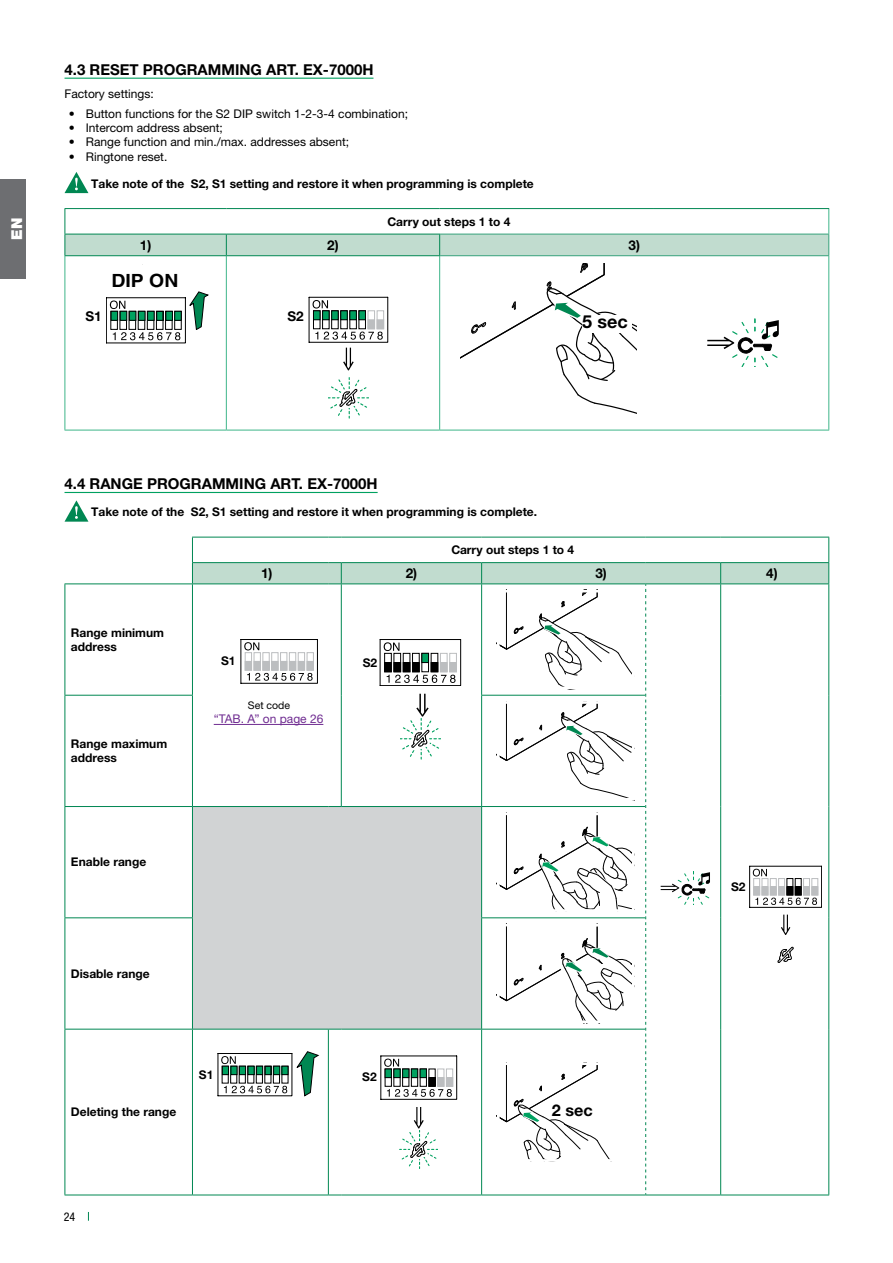
<style>
.page{position:relative;width:893px;height:1263px;background:#fff}
.page>*{position:absolute;margin:0;border:0;box-sizing:border-box;transform-origin:0 0}
.t1{font:700 18.15px "Helvetica";color:#000;scale:1.07 1}
.t2{font:700 18px "Helvetica Neue LTW1 G";color:#000}
.t3{font:700 16.2px "Helvetica Neue LTW1 G";color:#000}
.t4{font:700 15px "Helvetica Neue LTW1 G";color:#000}
.t5{font:900 15px "Helvetica Neue LTW1 G";color:#fff}
.t6{font:700 13.5px "Helvetica Neue LTW1 G";color:#000}
.t7{font:700 12px/14.4px "Helvetica Neue LTW1 G";color:#000}
.t8{font:12px "Helvetica Neue LTW1 G";color:#000}
.t9{font:12px "Helvetica Neue LTW1 G";color:#6f2c91}
.t10{font:condensed 12px "Helvetica Neue LTW1 G";color:#000}
.t11{font:10.5px "Helvetica Neue LTW1 G";color:#000}
</style>
<div class="page">
<div style="left:0;top:179px;width:26px;height:100px;background:#6d6e71"></div>
<hr style="left:65px;top:78px;width:308px;height:1px;background:#00a160">
<hr style="left:65px;top:492px;width:313px;height:1px;background:#00a160">
<svg style="left:65px;top:172px;width:23px;height:21px"></svg>
<hr style="left:65px;top:256px;width:1px;height:174px;background:#3eb589">
<hr style="left:226px;top:256px;width:1px;height:174px;background:#3eb589">
<hr style="left:439px;top:256px;width:1px;height:174px;background:#3eb589">
<hr style="left:828px;top:256px;width:1px;height:174px;background:#3eb589">
<hr style="left:65px;top:430px;width:161px;height:1px;background:#3eb589">
<hr style="left:226px;top:430px;width:214px;height:1px;background:#3eb589">
<hr style="left:440px;top:430px;width:213px;height:1px;background:#3eb589">
<hr style="left:653px;top:430px;width:176px;height:1px;background:#3eb589">
<hr style="left:65px;top:208px;width:161px;height:1px;background:#008752">
<hr style="left:226px;top:208px;width:214px;height:1px;background:#008752">
<hr style="left:440px;top:208px;width:213px;height:1px;background:#008752">
<hr style="left:653px;top:208px;width:176px;height:1px;background:#008752">
<svg style="left:65px;top:209px;width:764px;height:47px"></svg>
<hr style="left:440px;top:255px;width:213px;height:1px;background:#35a17a">
<hr style="left:653px;top:255px;width:176px;height:1px;background:#35a17a">
<svg style="left:106px;top:291px;width:103px;height:52px"></svg>
<svg style="left:328px;top:378px;width:41px;height:40px"></svg>
<svg style="left:309px;top:297px;width:79px;height:73px"></svg>
<svg style="left:460px;top:263px;width:176px;height:151px"></svg>
<div style="left:582px;top:315px;width:50px;height:18px;background:#fff"></div>
<svg style="left:707px;top:319px;width:72px;height:48px"></svg>
<svg style="left:65px;top:500px;width:23px;height:22px"></svg>
<hr style="left:65px;top:583px;width:127px;height:1px;background:#008752">
<hr style="left:65px;top:584px;width:1px;height:111px;background:#008752">
<hr style="left:65px;top:695px;width:128px;height:1px;background:#008752">
<hr style="left:65px;top:695px;width:1px;height:111px;background:#008752">
<hr style="left:65px;top:806px;width:127px;height:1px;background:#008752">
<hr style="left:65px;top:807px;width:1px;height:110px;background:#008752">
<hr style="left:65px;top:917px;width:128px;height:1px;background:#008752">
<hr style="left:65px;top:918px;width:1px;height:111px;background:#008752">
<hr style="left:65px;top:1029px;width:127px;height:1px;background:#008752">
<hr style="left:65px;top:1029px;width:1px;height:165px;background:#008752">
<hr style="left:65px;top:1194px;width:127px;height:1px;background:#008752">
<svg style="left:192px;top:537px;width:637px;height:658px"></svg>
<p class="t5" style="left:8px;top:240px;width:24px;rotate:-90deg">EN</p>
<p class="t4" style="left:65px;top:61px;width:310px">4.3 RESET PROGRAMMING ART. EX-7000H</p>
<p class="t8" style="left:65px;top:86px;width:91px">Factory settings:</p>
<p class="t8" style="left:69px;top:106px;width:341px">• Button functions for the S2 DIP switch 1-2-3-4 combination;</p>
<p class="t8" style="left:69px;top:120px;width:156px">• Intercom address absent;</p>
<p class="t8" style="left:69px;top:135px;width:282px">• Range function and min./max. addresses absent;</p>
<p class="t8" style="left:69px;top:149px;width:100px">• Ringtone reset.</p>
<p class="t7" style="left:91px;top:176px;width:444px">Take note of the S2, S1 setting and restore it when programming is complete</p>
<p class="t7" style="left:388px;top:214px;width:124px">Carry out steps 1 to 4</p>
<p class="t6" style="left:140px;top:237px;width:13px">1)</p>
<p class="t6" style="left:327px;top:237px;width:13px">2)</p>
<p class="t6" style="left:628px;top:237px;width:13px">3)</p>
<h1 class="t1" style="left:110px;top:119px;width:73px">DIP OFF</h1>
<h1 class="t1" style="left:111px;top:269px;width:64px">DIP ON</h1>
<p class="t6" style="left:85px;top:308px;width:18px">S1</p>
<p class="t6" style="left:288px;top:308px;width:18px">S2</p>
<h2 class="t2" style="left:582px;top:311px;width:47px">5 sec</h2>
<p class="t4" style="left:65px;top:475px;width:315px">4.4 RANGE PROGRAMMING ART. EX-7000H</p>
<p class="t7" style="left:91px;top:505px;width:447px">Take note of the S2, S1 setting and restore it when programming is complete.</p>
<p class="t7" style="left:451px;top:543px;width:124px">Carry out steps 1 to 4</p>
<p class="t6" style="left:261px;top:565px;width:13px">1)</p>
<p class="t6" style="left:406px;top:565px;width:13px">2)</p>
<p class="t6" style="left:595px;top:565px;width:13px">3)</p>
<p class="t6" style="left:766px;top:565px;width:13px">4)</p>
<p class="t7" style="left:71px;top:625px;width:95px">Range minimum address</p>
<p class="t7" style="left:71px;top:736px;width:98px">Range maximum address</p>
<p class="t7" style="left:71px;top:855px;width:77px">Enable range</p>
<p class="t7" style="left:221px;top:654px;width:16px">S1</p>
<p class="t11" style="left:248px;top:699px;width:44px">Set code</p>
<p class="t9" style="left:214px;top:711px;width:111px">“TAB. A” on page 26</p>
<p class="t7" style="left:363px;top:655px;width:16px">S2</p>
<p class="t7" style="left:71px;top:966px;width:80px">Disable range</p>
<p class="t7" style="left:71px;top:1105px;width:107px">Deleting the range</p>
<p class="t7" style="left:199px;top:1067px;width:16px">S1</p>
<p class="t7" style="left:362px;top:1070px;width:16px">S2</p>
<p class="t10" style="left:64px;top:1209px;width:13px">24</p>
<h3 class="t3" style="left:552px;top:1100px;width:42px">2 sec</h3>
<p class="t7" style="left:731px;top:879px;width:16px">S2</p>
</div>
